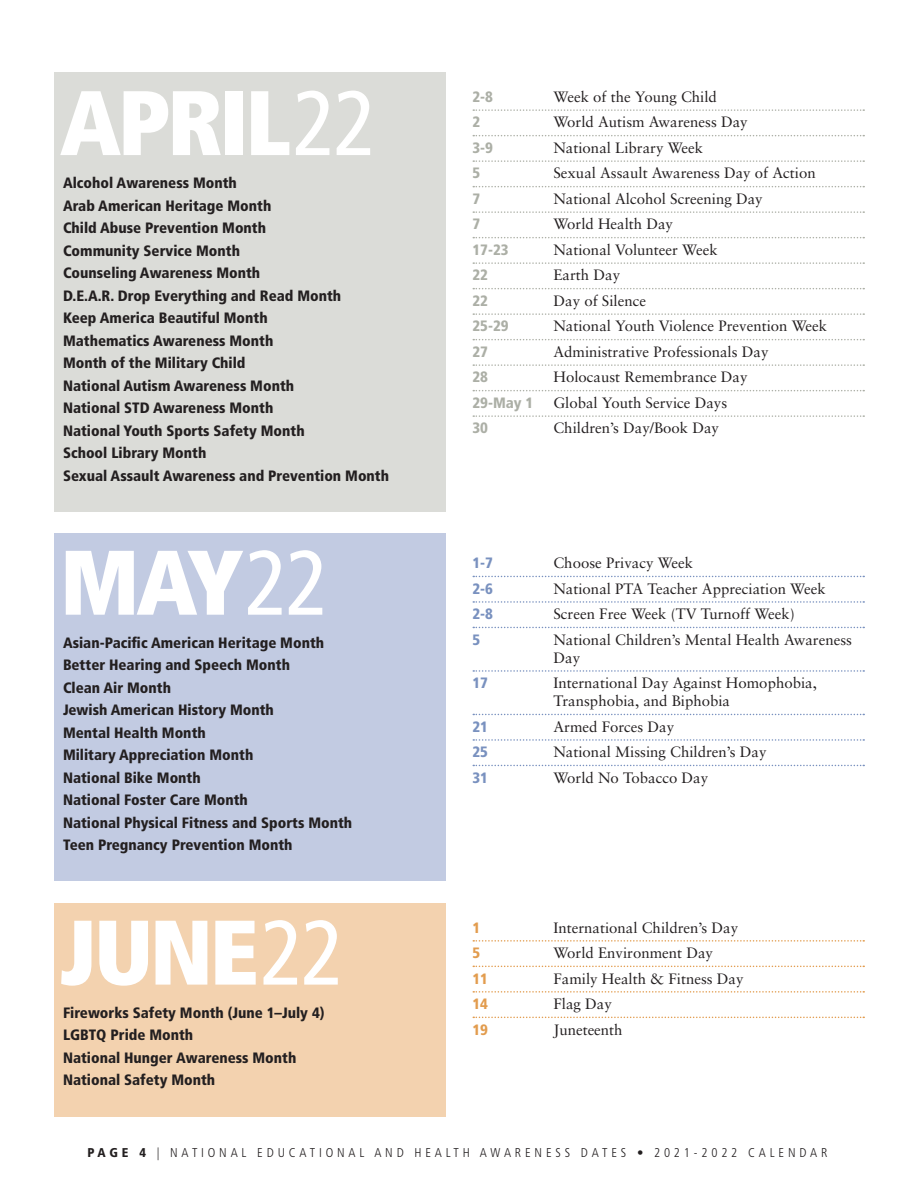
<style>
.page{position:relative;width:918px;height:1188px;background:#fff}
.page>*{position:absolute;margin:0;border:0;box-sizing:border-box;transform-origin:0 0}
.Month_Reverse{font:900 condensed 91.5px "Frutiger";letter-spacing:-.035em;color:#fff}
.Month_Dates{font:900 condensed 15px "Frutiger";color:#231f20}
.Listing_with_Rule{font:15px/18px "Sabon";color:#231f20}
.Listing_No_Rule{font:15px "Sabon";color:#231f20}
.Listing_with_Rule-2{font:900 condensed 15px "Frutiger";color:#acafa6}
.Listing_with_Rule-3{font:900 condensed 15px "Frutiger";color:#7991bf}
.Listing_with_Rule-4{font:900 condensed 15px "Frutiger";color:#e29c4e}
.Listing_No_Rule-2{font:900 condensed 15px "Frutiger";color:#acafa6}
.Listing_No_Rule-3{font:900 condensed 15px "Frutiger";color:#7991bf}
.Listing_No_Rule-4{font:900 condensed 15px "Frutiger";color:#e29c4e}
.Month_Reverse-2{font:300 condensed 12.75px "Frutiger";letter-spacing:.3em;color:#231f20}
.s1{font-weight:400}
.s2{font-weight:900}
</style>
<div class="page">
<div style="left:54px;top:72px;width:392px;height:439px;background:#dbdcd8"></div>
<div style="left:54px;top:903px;width:392px;height:214px;background:#f3d2af"></div>
<div style="left:54px;top:533px;width:392px;height:348px;background:#c2cbe2"></div>
<svg style="left:473px;top:109px;width:391px;height:2px"></svg>
<svg style="left:473px;top:135px;width:391px;height:1px"></svg>
<svg style="left:473px;top:160px;width:391px;height:2px"></svg>
<svg style="left:473px;top:186px;width:391px;height:1px"></svg>
<svg style="left:473px;top:211px;width:391px;height:2px"></svg>
<svg style="left:473px;top:237px;width:391px;height:1px"></svg>
<svg style="left:473px;top:262px;width:391px;height:2px"></svg>
<svg style="left:473px;top:288px;width:391px;height:1px"></svg>
<svg style="left:473px;top:313px;width:391px;height:2px"></svg>
<svg style="left:473px;top:339px;width:391px;height:1px"></svg>
<svg style="left:473px;top:364px;width:391px;height:2px"></svg>
<svg style="left:473px;top:390px;width:391px;height:1px"></svg>
<svg style="left:473px;top:415px;width:391px;height:2px"></svg>
<svg style="left:473px;top:576px;width:391px;height:1px"></svg>
<svg style="left:473px;top:601px;width:391px;height:2px"></svg>
<svg style="left:473px;top:627px;width:391px;height:1px"></svg>
<svg style="left:473px;top:670px;width:391px;height:2px"></svg>
<svg style="left:473px;top:714px;width:391px;height:1px"></svg>
<svg style="left:473px;top:739px;width:391px;height:2px"></svg>
<svg style="left:473px;top:765px;width:391px;height:1px"></svg>
<svg style="left:473px;top:940px;width:391px;height:2px"></svg>
<svg style="left:473px;top:966px;width:391px;height:1px"></svg>
<svg style="left:473px;top:991px;width:391px;height:2px"></svg>
<svg style="left:473px;top:1017px;width:391px;height:1px"></svg>
<p class="Month_Reverse" style="left:60px;top:67px;width:319px">APRIL<span class="s1">22</span></p>
<p class="Month_Dates" style="left:63px;top:174px;width:175px">Alcohol Awareness Month</p>
<p class="Month_Dates" style="left:63px;top:196px;width:210px">Arab American Heritage Month</p>
<p class="Month_Dates" style="left:63px;top:219px;width:205px">Child Abuse Prevention Month</p>
<p class="Month_Dates" style="left:63px;top:241px;width:179px">Community Service Month</p>
<p class="Month_Dates" style="left:63px;top:264px;width:199px">Counseling Awareness Month</p>
<p class="Month_Dates" style="left:63px;top:286px;width:280px">D.E.A.R. Drop Everything and Read Month</p>
<p class="Month_Dates" style="left:63px;top:309px;width:206px">Keep America Beautiful Month</p>
<p class="Month_Dates" style="left:63px;top:331px;width:212px">Mathematics Awareness Month</p>
<p class="Month_Dates" style="left:63px;top:354px;width:184px">Month of the Military Child</p>
<p class="Month_Dates" style="left:63px;top:376px;width:233px">National Autism Awareness Month</p>
<p class="Month_Dates" style="left:63px;top:399px;width:212px">National STD Awareness Month</p>
<p class="Month_Dates" style="left:63px;top:421px;width:243px">National Youth Sports Safety Month</p>
<p class="Month_Dates" style="left:63px;top:444px;width:145px">School Library Month</p>
<p class="Month_Dates" style="left:63px;top:466px;width:328px">Sexual Assault Awareness and Prevention Month</p>
<p class="Month_Reverse" style="left:60px;top:527px;width:271px">MAY<span class="s1">22</span></p>
<p class="Month_Dates" style="left:63px;top:633px;width:263px">Asian-Pacific American Heritage Month</p>
<p class="Month_Dates" style="left:63px;top:656px;width:229px">Better Hearing and Speech Month</p>
<p class="Month_Dates" style="left:63px;top:678px;width:110px">Clean Air Month</p>
<p class="Month_Dates" style="left:63px;top:701px;width:212px">Jewish American History Month</p>
<p class="Month_Dates" style="left:63px;top:723px;width:144px">Mental Health Month</p>
<p class="Month_Dates" style="left:63px;top:746px;width:192px">Military Appreciation Month</p>
<p class="Month_Dates" style="left:63px;top:768px;width:139px">National Bike Month</p>
<p class="Month_Dates" style="left:63px;top:791px;width:186px">National Foster Care Month</p>
<p class="Month_Dates" style="left:63px;top:813px;width:291px">National Physical Fitness and Sports Month</p>
<p class="Month_Dates" style="left:63px;top:836px;width:231px">Teen Pregnancy Prevention Month</p>
<p class="Month_Reverse" style="left:60px;top:897px;width:286px">JUNE<span class="s1">22</span></p>
<p class="Month_Dates" style="left:63px;top:1003px;width:263px">Fireworks Safety Month (June 1–July 4)</p>
<p class="Month_Dates" style="left:63px;top:1026px;width:132px">LGBTQ Pride Month</p>
<p class="Month_Dates" style="left:63px;top:1048px;width:235px">National Hunger Awareness Month</p>
<p class="Month_Dates" style="left:63px;top:1071px;width:154px">National Safety Month</p>
<p class="Listing_with_Rule-2" style="left:472px;top:88px;width:22px">2-8</p>
<p class="Listing_with_Rule" style="left:553px;top:88px;width:165px">Week of the Young Child</p>
<p class="Listing_with_Rule-2" style="left:472px;top:113px;width:9px">2</p>
<p class="Listing_with_Rule" style="left:553px;top:113px;width:196px">World Autism Awareness Day</p>
<p class="Listing_with_Rule-2" style="left:472px;top:139px;width:22px">3-9</p>
<p class="Listing_with_Rule" style="left:553px;top:139px;width:151px">National Library Week</p>
<p class="Listing_with_Rule-2" style="left:472px;top:164px;width:9px">5</p>
<p class="Listing_with_Rule" style="left:553px;top:164px;width:264px">Sexual Assault Awareness Day of Action</p>
<p class="Listing_with_Rule-2" style="left:472px;top:190px;width:9px">7</p>
<p class="Listing_with_Rule" style="left:553px;top:190px;width:211px">National Alcohol Screening Day</p>
<p class="Listing_with_Rule-2" style="left:472px;top:215px;width:9px">7</p>
<p class="Listing_with_Rule" style="left:553px;top:215px;width:121px">World Health Day</p>
<p class="Listing_with_Rule-2" style="left:472px;top:241px;width:38px">17-23</p>
<p class="Listing_with_Rule" style="left:553px;top:241px;width:166px">National Volunteer Week</p>
<p class="Listing_with_Rule-2" style="left:472px;top:266px;width:17px">22</p>
<p class="Listing_with_Rule" style="left:553px;top:266px;width:68px">Earth Day</p>
<p class="Listing_with_Rule-2" style="left:472px;top:292px;width:17px">22</p>
<p class="Listing_with_Rule" style="left:553px;top:292px;width:94px">Day of Silence</p>
<p class="Listing_with_Rule-2" style="left:472px;top:317px;width:38px">25-29</p>
<p class="Listing_with_Rule" style="left:553px;top:317px;width:275px">National Youth Violence Prevention Week</p>
<p class="Listing_with_Rule-2" style="left:472px;top:343px;width:17px">27</p>
<p class="Listing_with_Rule" style="left:553px;top:343px;width:217px">Administrative Professionals Day</p>
<p class="Listing_with_Rule-2" style="left:472px;top:368px;width:17px">28</p>
<p class="Listing_with_Rule" style="left:553px;top:368px;width:196px">Holocaust Remembrance Day</p>
<p class="Listing_with_Rule-2" style="left:472px;top:394px;width:62px">29-May 1</p>
<p class="Listing_with_Rule" style="left:553px;top:394px;width:175px">Global Youth Service Days</p>
<p class="Listing_No_Rule-2" style="left:472px;top:419px;width:17px">30</p>
<p class="Listing_No_Rule" style="left:553px;top:419px;width:167px">Children’s Day/Book Day</p>
<p class="Listing_with_Rule-3" style="left:472px;top:554px;width:22px">1-7</p>
<p class="Listing_with_Rule" style="left:553px;top:554px;width:141px">Choose Privacy Week</p>
<p class="Listing_with_Rule-3" style="left:472px;top:579px;width:22px">2-6</p>
<p class="Listing_with_Rule" style="left:553px;top:579px;width:274px">National PTA Teacher Appreciation Week</p>
<p class="Listing_with_Rule-3" style="left:472px;top:605px;width:22px">2-8</p>
<p class="Listing_with_Rule" style="left:553px;top:605px;width:243px">Screen Free Week (TV Turnoff Week)</p>
<p class="Listing_with_Rule-3" style="left:472px;top:630px;width:9px">5</p>
<p class="Listing_with_Rule" style="left:553px;top:630px;width:300px">National Children’s Mental Health Awareness<br>Day</p>
<p class="Listing_with_Rule-3" style="left:472px;top:674px;width:17px">17</p>
<p class="Listing_with_Rule" style="left:553px;top:674px;width:265px">International Day Against Homophobia,<br>Transphobia, and Biphobia</p>
<p class="Listing_with_Rule-3" style="left:472px;top:717px;width:17px">21</p>
<p class="Listing_with_Rule" style="left:553px;top:717px;width:122px">Armed Forces Day</p>
<p class="Listing_with_Rule-3" style="left:472px;top:743px;width:17px">25</p>
<p class="Listing_with_Rule" style="left:553px;top:743px;width:215px">National Missing Children’s Day</p>
<p class="Listing_No_Rule-3" style="left:472px;top:768px;width:17px">31</p>
<p class="Listing_No_Rule" style="left:553px;top:769px;width:156px">World No Tobacco Day</p>
<p class="Listing_with_Rule-4" style="left:472px;top:918px;width:9px">1</p>
<p class="Listing_with_Rule" style="left:553px;top:918px;width:186px">International Children’s Day</p>
<p class="Listing_with_Rule-4" style="left:472px;top:944px;width:9px">5</p>
<p class="Listing_with_Rule" style="left:553px;top:944px;width:161px">World Environment Day</p>
<p class="Listing_with_Rule-4" style="left:472px;top:969px;width:17px">11</p>
<p class="Listing_with_Rule" style="left:553px;top:969px;width:192px">Family Health &amp; Fitness Day</p>
<p class="Listing_with_Rule-4" style="left:472px;top:995px;width:17px">14</p>
<p class="Listing_with_Rule" style="left:553px;top:995px;width:60px">Flag Day</p>
<p class="Listing_No_Rule-4" style="left:472px;top:1020px;width:17px">19</p>
<p class="Listing_No_Rule" style="left:553px;top:1020px;width:71px">Juneteenth</p>
<p class="Month_Reverse-2" style="left:87px;top:1145px;width:742px"><span class="s2">PAGE 4</span> | NATIONAL EDUCATIONAL AND HEALTH AWARENESS DATES • 2021-2022 CALENDAR</p>
</div>
